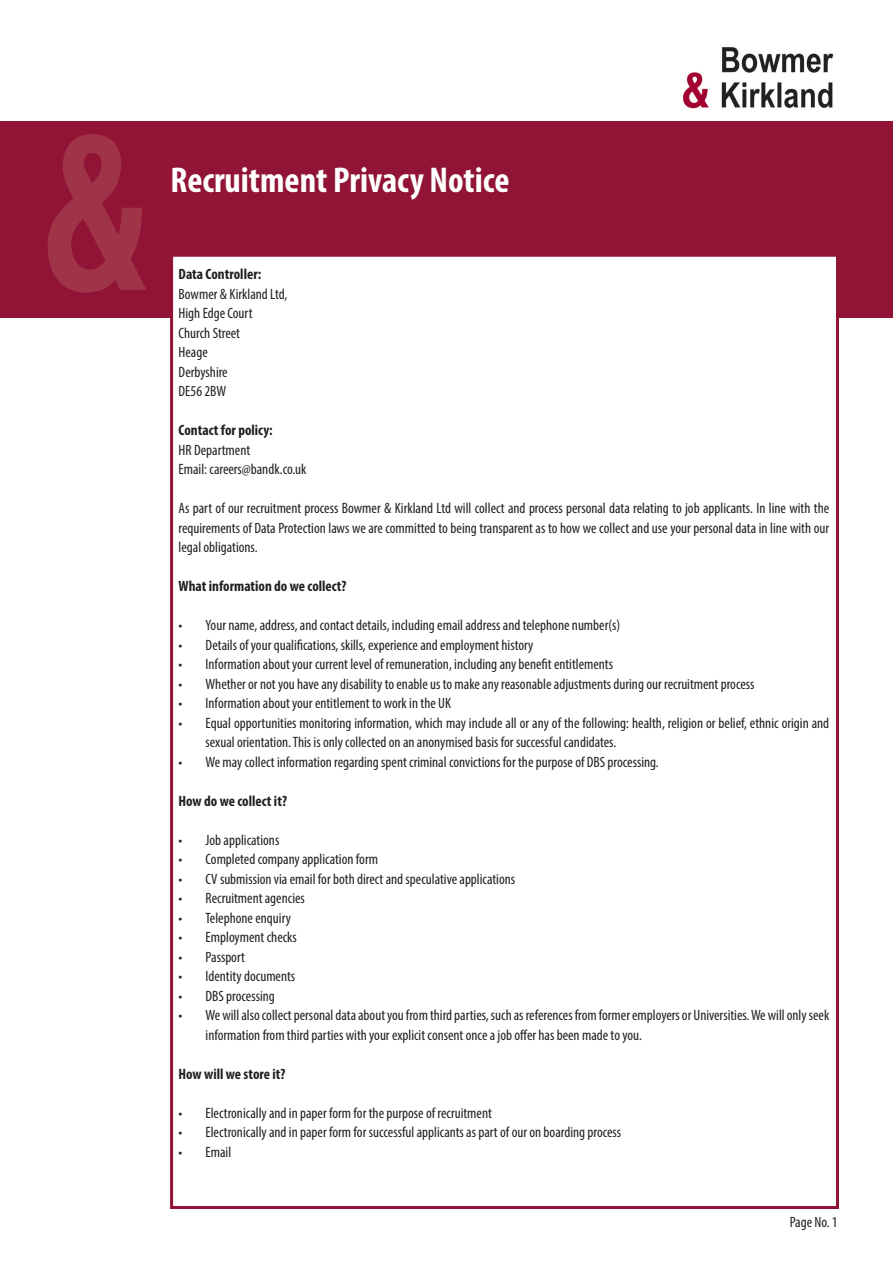
<style>
.page{position:relative;width:893px;height:1263px;background:#fff}
.page>*{position:absolute;margin:0;border:0;box-sizing:border-box;transform-origin:0 0}
.t1{font:700 condensed 207px "Swiss 721 BT";color:#9f3348;scale:.87 1}
.t2{font:700 condensed 36px "Myriad Pro";color:#fff}
.Main_Text{font:condensed 15px/19.5px "Myriad Pro";color:#231f20}
.Main_Text-2{font:700 condensed 15px "Myriad Pro";color:#231f20}
</style>
<div class="page">
<div style="left:0;top:122px;width:893px;height:196px;background:#911436"></div>
<div style="left:170px;top:254px;width:669px;height:955px;background:#fff;border:3px solid #911436"></div>
<img style="left:682px;top:47px;width:152px;height:62px">
<h1 class="t1" style="left:37px;top:90px;width:138px">&amp;</h1>
<p class="t2" style="left:171px;top:157px;width:340px">Recruitment Privacy Notice</p>
<p class="Main_Text-2" style="left:179px;top:265px;width:84px">Data Controller:</p>
<p class="Main_Text" style="left:179px;top:284px;width:110px">Bowmer &amp; Kirkland Ltd,</p>
<p class="Main_Text" style="left:179px;top:303px;width:75px">High Edge Court</p>
<p class="Main_Text" style="left:179px;top:323px;width:63px">Church Street</p>
<p class="Main_Text" style="left:179px;top:342px;width:31px">Heage</p>
<p class="Main_Text" style="left:179px;top:362px;width:51px">Derbyshire</p>
<p class="Main_Text" style="left:179px;top:381px;width:49px">DE56 2BW</p>
<p class="Main_Text-2" style="left:179px;top:421px;width:96px">Contact for policy:</p>
<p class="Main_Text" style="left:179px;top:440px;width:73px">HR Department</p>
<p class="Main_Text" style="left:179px;top:459px;width:129px">Email: careers@bandk.co.uk</p>
<p class="Main_Text" style="left:179px;top:498px;width:652px;text-align:justify">As part of our recruitment process Bowmer &amp; Kirkland Ltd will collect and process personal data relating to job applicants. In line with the requirements of Data Protection laws we are committed to being transparent as to how we collect and use your personal data in line with our legal obligations.</p>
<p class="Main_Text-2" style="left:179px;top:577px;width:170px">What information do we collect?</p>
<p class="Main_Text" style="left:179px;top:615px;width:443px">• Your name, address, and contact details, including email address and telephone number(s)</p>
<p class="Main_Text" style="left:179px;top:635px;width:356px">• Details of your qualifications, skills, experience and employment history</p>
<p class="Main_Text" style="left:179px;top:654px;width:436px">• Information about your current level of remuneration, including any benefit entitlements</p>
<p class="Main_Text" style="left:179px;top:674px;width:577px">• Whether or not you have any disability to enable us to make any reasonable adjustments during our recruitment process</p>
<p class="Main_Text" style="left:179px;top:693px;width:274px">• Information about your entitlement to work in the UK</p>
<p class="Main_Text" style="left:206px;top:713px;width:625px;text-indent:-27px">• Equal opportunities monitoring information, which may include all or any of the following: health, religion or belief, ethnic origin and sexual orientation. This is only collected on an anonymised basis for successful candidates.</p>
<p class="Main_Text" style="left:179px;top:752px;width:482px">• We may collect information regarding spent criminal convictions for the purpose of DBS processing.</p>
<p class="Main_Text-2" style="left:179px;top:791px;width:110px">How do we collect it?</p>
<p class="Main_Text" style="left:179px;top:830px;width:102px">• Job applications</p>
<p class="Main_Text" style="left:179px;top:849px;width:201px">• Completed company application form</p>
<p class="Main_Text" style="left:179px;top:869px;width:338px">• CV submission via email for both direct and speculative applications</p>
<p class="Main_Text" style="left:179px;top:888px;width:128px">• Recruitment agencies</p>
<p class="Main_Text" style="left:179px;top:908px;width:114px">• Telephone enquiry</p>
<p class="Main_Text" style="left:179px;top:927px;width:120px">• Employment checks</p>
<p class="Main_Text" style="left:179px;top:947px;width:68px">• Passport</p>
<p class="Main_Text" style="left:179px;top:966px;width:118px">• Identity documents</p>
<p class="Main_Text" style="left:179px;top:986px;width:98px">• DBS processing</p>
<p class="Main_Text" style="left:206px;top:1005px;width:625px;text-indent:-27px">• We will also collect personal data about you from third parties, such as references from former employers or Universities. We will only seek information from third parties with your explicit consent once a job offer has been made to you.</p>
<p class="Main_Text-2" style="left:179px;top:1064px;width:108px">How will we store it?</p>
<p class="Main_Text" style="left:179px;top:1103px;width:315px">• Electronically and in paper form for the purpose of recruitment</p>
<p class="Main_Text" style="left:179px;top:1122px;width:444px">• Electronically and in paper form for successful applicants as part of our on boarding process</p>
<p class="Main_Text" style="left:179px;top:1142px;width:54px">• Email</p>
<p class="Main_Text" style="left:790px;top:1212px;width:50px">Page No. 1</p>
</div>
